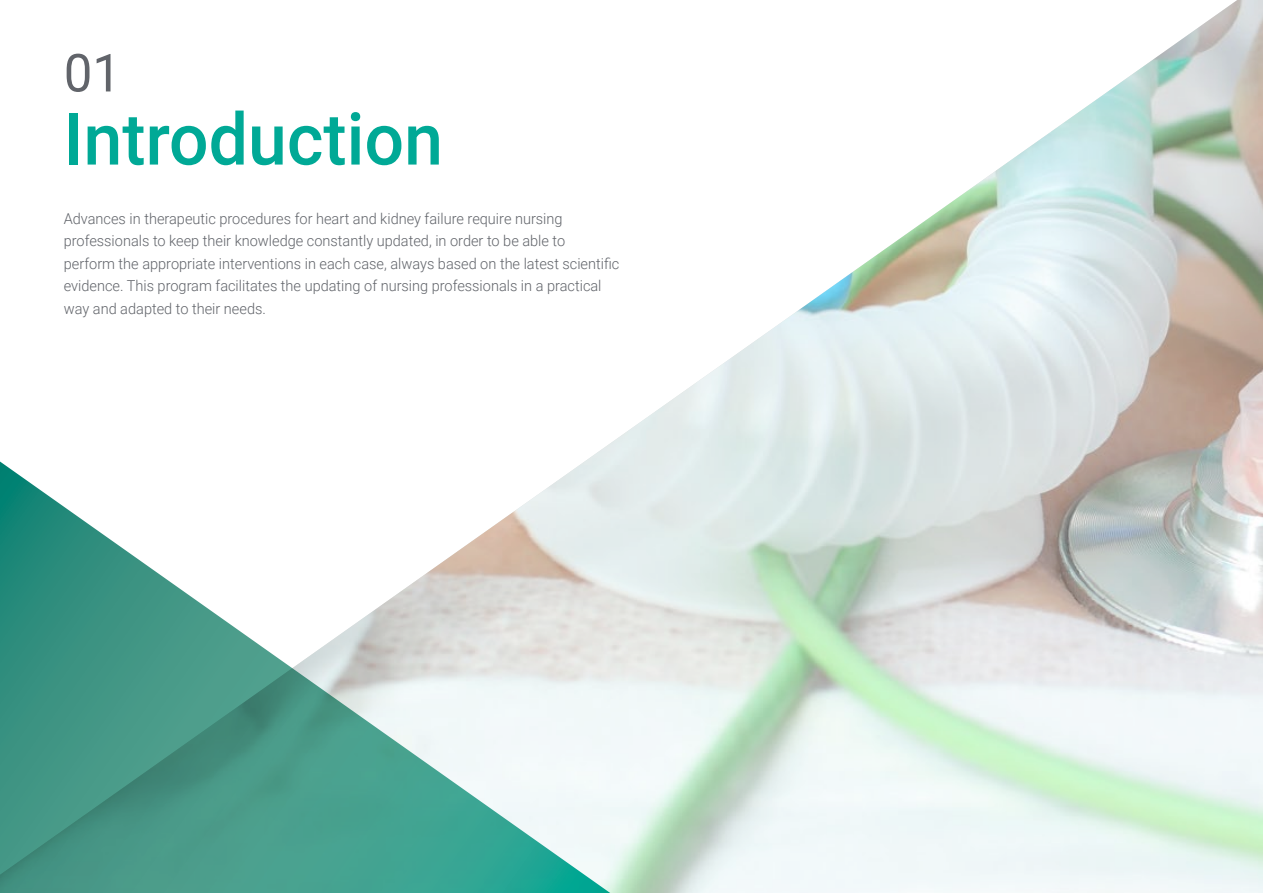
<style>
.page{position:relative;width:1263px;height:893px;background:#fff}
.page>*{position:absolute;margin:0;border:0;box-sizing:border-box;transform-origin:0 0}
.t1{font:500 72px "Roboto";color:#00a996}
.t2{font:52.5px "Roboto";color:#61646a}
.t3{font:300 15px/22.5px "Roboto";color:#61646a}
</style>
<div class="page">
<img style="left:607px;top:0;width:656px;height:893px">
<svg style="left:0;top:446px;width:640px;height:447px"></svg>
<h2 class="t2" style="left:64px;top:36px;width:59px">01</h2>
<h1 class="t1" style="left:64px;top:89px;width:381px">Introduction</h1>
<p class="t3" style="left:64px;top:207px;width:557px">Advances in therapeutic procedures for heart and kidney failure require nursing professionals to keep their knowledge constantly updated, in order to be able to perform the appropriate interventions in each case, always based on the latest scientific evidence. This program facilitates the updating of nursing professionals in a practical way and adapted to their needs.</p>
</div>
